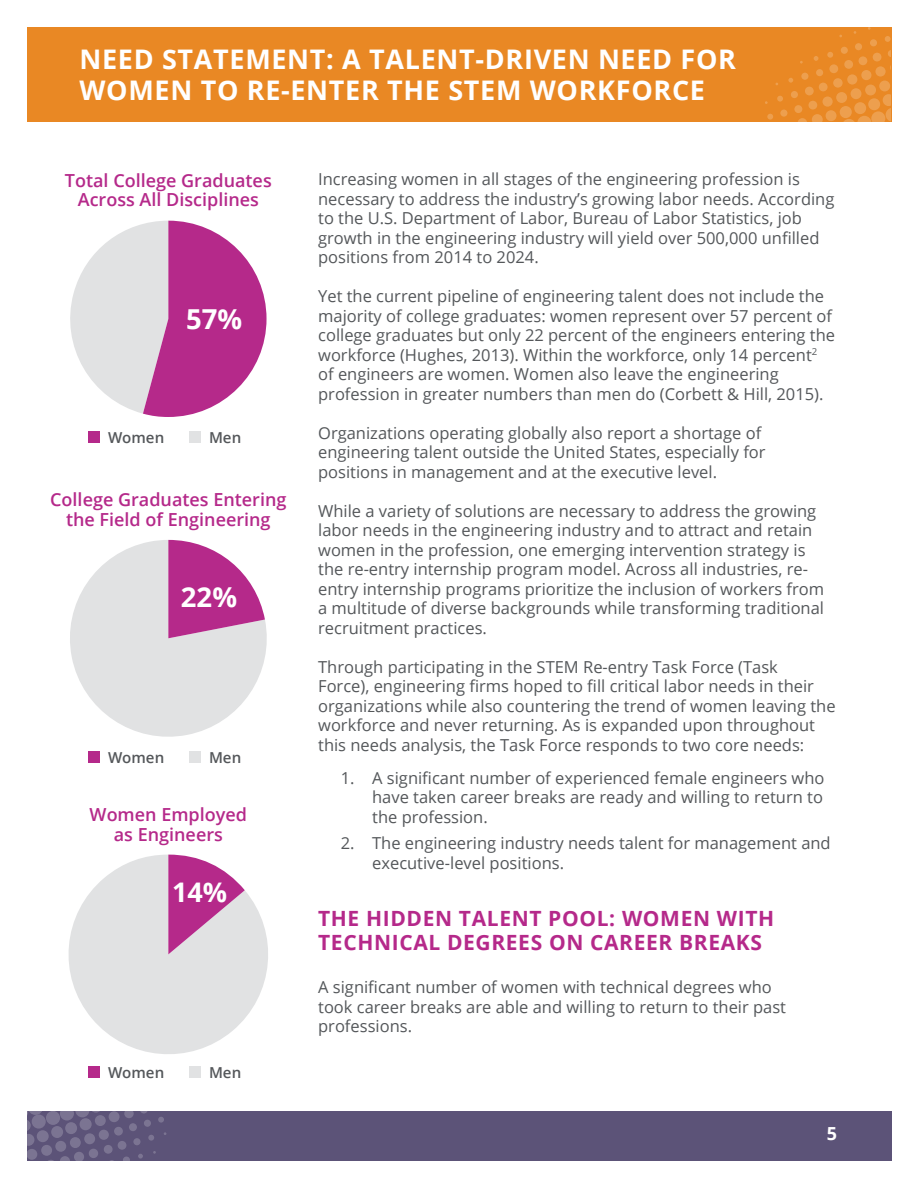
<style>
.page{position:relative;width:918px;height:1188px;background:#fff}
.page>*{position:absolute;margin:0;border:0;box-sizing:border-box;transform-origin:0 0}
.t1{font:700 27.45px "Open Sans";color:#fff}
.t2{font:700 27px/31.5px "Open Sans";letter-spacing:.025em;color:#fff}
.t3{font:700 21px/24px "Open Sans";letter-spacing:.03em;color:#b5298a}
.t4{font:600 18px/19.5px "Open Sans";color:#b5298a;text-align:center}
.t5{font:700 18px "Open Sans";color:#fff}
.t6{font:16.5px/19.5px "Open Sans";color:#54575a}
.t7{font:600 15.15px "Open Sans";color:#54575a}
</style>
<div class="page">
<div style="left:27px;top:1111px;width:864px;height:50px;background:#5c5378"></div>
<svg style="left:138px;top:1154px;width:5px;height:5px"></svg>
<svg style="left:148px;top:1135px;width:6px;height:6px"></svg>
<svg style="left:158px;top:1117px;width:6px;height:6px"></svg>
<svg style="left:123px;top:1157px;width:7px;height:4px"></svg>
<div style="left:133px;top:1138px;width:8px;height:7px;background:#7b7492;border-radius:50%"></div>
<div style="left:129px;top:1123px;width:8px;height:8px;background:#7b7492;border-radius:50%"></div>
<svg style="left:140px;top:1111px;width:7px;height:2px"></svg>
<div style="left:144px;top:1120px;width:7px;height:7px;background:#7b7492;border-radius:50%"></div>
<div style="left:89px;top:1149px;width:9px;height:9px;background:#7b7492;border-radius:50%"></div>
<svg style="left:124px;top:1111px;width:10px;height:7px"></svg>
<div style="left:84px;top:1133px;width:11px;height:11px;background:#7b7492;border-radius:50%"></div>
<div style="left:95px;top:1115px;width:11px;height:11px;background:#7b7492;border-radius:50%"></div>
<div style="left:109px;top:1111px;width:11px;height:11px;background:#7b7492;border-radius:50%"></div>
<svg style="left:60px;top:1111px;width:40px;height:10px"></svg>
<div style="left:46px;top:1111px;width:14px;height:14px;background:#7b7492;border-radius:50%"></div>
<svg style="left:32px;top:1115px;width:14px;height:14px"></svg>
<div style="left:80px;top:1118px;width:12px;height:12px;background:#7b7492;border-radius:50%"></div>
<div style="left:70px;top:1137px;width:11px;height:11px;background:#7b7492;border-radius:50%"></div>
<div style="left:55px;top:1141px;width:11px;height:11px;background:#7b7492;border-radius:50%"></div>
<div style="left:41px;top:1145px;width:11px;height:11px;background:#7b7492;border-radius:50%"></div>
<div style="left:27px;top:1149px;width:10px;height:11px;background:#7b7492;border-radius:50%"></div>
<svg style="left:27px;top:1111px;width:16px;height:35px"></svg>
<div style="left:37px;top:1130px;width:12px;height:12px;background:#7b7492;border-radius:50%"></div>
<div style="left:51px;top:1126px;width:12px;height:12px;background:#7b7492;border-radius:50%"></div>
<div style="left:65px;top:1122px;width:12px;height:12px;background:#7b7492;border-radius:50%"></div>
<div style="left:99px;top:1130px;width:10px;height:10px;background:#7b7492;border-radius:50%"></div>
<svg style="left:48px;top:1152px;width:36px;height:9px"></svg>
<div style="left:104px;top:1145px;width:9px;height:9px;background:#7b7492;border-radius:50%"></div>
<div style="left:118px;top:1141px;width:8px;height:9px;background:#7b7492;border-radius:50%"></div>
<div style="left:114px;top:1127px;width:9px;height:9px;background:#7b7492;border-radius:50%"></div>
<svg style="left:68px;top:855px;width:200px;height:199px;fill:#e1e2e3"></svg>
<svg style="left:168px;top:855px;width:77px;height:99px;background:#cb7bb3"></svg>
<div style="left:27px;top:27px;width:864px;height:94px;background:#e98824"></div>
<svg style="left:814px;top:56px;width:4px;height:5px"></svg>
<svg style="left:788px;top:78px;width:5px;height:5px"></svg>
<svg style="left:885px;top:36px;width:6px;height:6px"></svg>
<svg style="left:827px;top:52px;width:6px;height:6px"></svg>
<svg style="left:777px;top:96px;width:6px;height:6px"></svg>
<svg style="left:767px;top:114px;width:6px;height:6px"></svg>
<div style="left:841px;top:47px;width:7px;height:7px;background:#ed9f4e;border-radius:50%"></div>
<div style="left:816px;top:69px;width:7px;height:7px;background:#ed9f4e;border-radius:50%"></div>
<div style="left:801px;top:73px;width:7px;height:7px;background:#ed9f4e;border-radius:50%"></div>
<div style="left:791px;top:91px;width:7px;height:7px;background:#ed9f4e;border-radius:50%"></div>
<div style="left:794px;top:105px;width:8px;height:8px;background:#ed9f4e;border-radius:50%"></div>
<div style="left:780px;top:110px;width:7px;height:7px;background:#ed9f4e;border-radius:50%"></div>
<svg style="left:829px;top:64px;width:9px;height:9px"></svg>
<svg style="left:833px;top:78px;width:10px;height:10px"></svg>
<div style="left:847px;top:74px;width:10px;height:11px;background:#ed9f4e;border-radius:50%"></div>
<div style="left:836px;top:92px;width:11px;height:11px;background:#ed9f4e;border-radius:50%"></div>
<div style="left:826px;top:110px;width:11px;height:11px;background:#ed9f4e;border-radius:50%"></div>
<svg style="left:798px;top:114px;width:25px;height:7px"></svg>
<div style="left:840px;top:106px;width:12px;height:12px;background:#ed9f4e;border-radius:50%"></div>
<div style="left:851px;top:88px;width:10px;height:11px;background:#ed9f4e;border-radius:50%"></div>
<div style="left:865px;top:85px;width:11px;height:10px;background:#ed9f4e;border-radius:50%"></div>
<div style="left:879px;top:81px;width:11px;height:10px;background:#ed9f4e;border-radius:50%"></div>
<svg style="left:842px;top:94px;width:49px;height:28px"></svg>
<div style="left:868px;top:98px;width:12px;height:12px;background:#ed9f4e;border-radius:50%"></div>
<div style="left:854px;top:102px;width:12px;height:12px;background:#ed9f4e;border-radius:50%"></div>
<div style="left:823px;top:96px;width:10px;height:11px;background:#ed9f4e;border-radius:50%"></div>
<div style="left:861px;top:70px;width:10px;height:10px;background:#ed9f4e;border-radius:50%"></div>
<svg style="left:875px;top:66px;width:11px;height:11px"></svg>
<div style="left:819px;top:83px;width:9px;height:8px;background:#ed9f4e;border-radius:50%"></div>
<div style="left:805px;top:87px;width:9px;height:8px;background:#ed9f4e;border-radius:50%"></div>
<svg style="left:808px;top:101px;width:9px;height:9px"></svg>
<div style="left:844px;top:60px;width:9px;height:9px;background:#ed9f4e;border-radius:50%"></div>
<div style="left:873px;top:53px;width:8px;height:8px;background:#ed9f4e;border-radius:50%"></div>
<div style="left:859px;top:56px;width:8px;height:9px;background:#ed9f4e;border-radius:50%"></div>
<div style="left:870px;top:39px;width:7px;height:7px;background:#ed9f4e;border-radius:50%"></div>
<div style="left:855px;top:43px;width:7px;height:7px;background:#ed9f4e;border-radius:50%"></div>
<svg style="left:888px;top:50px;width:3px;height:7px"></svg>
<div style="left:88px;top:431px;width:12px;height:12px;background:#b5298a"></div>
<div style="left:88px;top:751px;width:12px;height:12px;background:#b5298a"></div>
<div style="left:88px;top:1066px;width:12px;height:12px;background:#b5298a"></div>
<svg style="left:70px;top:540px;width:197px;height:197px;fill:#e1e2e3"></svg>
<svg style="left:168px;top:540px;width:97px;height:98px"></svg>
<svg style="left:70px;top:221px;width:197px;height:196px"></svg>
<div style="left:189px;top:431px;width:12px;height:12px;background:#e1e2e3"></div>
<div style="left:189px;top:751px;width:12px;height:12px;background:#e1e2e3"></div>
<div style="left:189px;top:1066px;width:12px;height:12px;background:#e1e2e3"></div>
<h2 class="t2" style="left:80px;top:44px;width:658px">NEED STATEMENT: A TALENT-DRIVEN NEED FOR<br>WOMEN TO RE-ENTER THE STEM WORKFORCE</h2>
<p class="t4" style="left:65px;top:172px;width:208px">Total College Graduates<br>Across All Disciplines</p>
<h1 class="t1" style="left:186px;top:303px;width:58px">57%</h1>
<p class="t7" style="left:108px;top:431px;width:58px">Women</p>
<p class="t7" style="left:209px;top:431px;width:34px">Men</p>
<p class="t4" style="left:50px;top:492px;width:238px">College Graduates Entering the Field of Engineering</p>
<h1 class="t1" style="left:181px;top:582px;width:58px">22%</h1>
<p class="t7" style="left:108px;top:751px;width:58px">Women</p>
<p class="t7" style="left:209px;top:751px;width:34px">Men</p>
<p class="t4" style="left:90px;top:807px;width:159px">Women Employed as Engineers</p>
<h2 class="t2" style="left:172px;top:877px;width:57px">14%</h2>
<p class="t7" style="left:108px;top:1066px;width:58px">Women</p>
<p class="t7" style="left:209px;top:1066px;width:34px">Men</p>
<p class="t6" style="left:318px;top:171px;width:518px">Increasing women in all stages of the engineering profession is necessary to address the industry’s growing labor needs. According to the U.S. Department of Labor, Bureau of Labor Statistics, job growth in the engineering industry will yield over 500,000 unfilled positions from 2014 to 2024.</p>
<p class="t6" style="left:318px;top:288px;width:519px">Yet the current pipeline of engineering talent does not include the majority of college graduates: women represent over 57 percent of college graduates but only 22 percent of the engineers entering the workforce (Hughes, 2013). Within the workforce, only 14 percent<sup>2 </sup>of engineers are women. Women also leave the engineering profession in greater numbers than men do (Corbett &amp; Hill, 2015).</p>
<p class="t6" style="left:318px;top:423px;width:449px">Organizations operating globally also report a shortage of engineering talent outside the United States, especially for positions in management and at the executive level.</p>
<p class="t6" style="left:318px;top:503px;width:508px">While a variety of solutions are necessary to address the growing labor needs in the engineering industry and to attract and retain women in the profession, one emerging intervention strategy is the re-entry internship program model. Across all industries, re&shy;entry internship programs prioritize the inclusion of workers from a multitude of diverse backgrounds while transforming traditional recruitment practices.</p>
<p class="t6" style="left:318px;top:657px;width:519px">Through participating in the STEM Re-entry Task Force (Task<br>Force), engineering firms hoped to fill critical labor needs in their organizations while also countering the trend of women leaving the workforce and never returning. As is expanded upon throughout this needs analysis, the Task Force responds to two core needs:</p>
<p class="t6" style="left:372px;top:768px;width:454px;text-align:justify;text-indent:-31px">1. A significant number of experienced female engineers who have taken career breaks are ready and willing to return to the profession.</p>
<p class="t6" style="left:372px;top:835px;width:460px;text-indent:-31px">2. The engineering industry needs talent for management and executive-level positions.</p>
<p class="t3" style="left:318px;top:906px;width:458px">THE HIDDEN TALENT POOL: WOMEN WITH<br>TECHNICAL DEGREES ON CAREER BREAKS</p>
<p class="t6" style="left:318px;top:977px;width:469px">A significant number of women with technical degrees who took career breaks are able and willing to return to their past professions.</p>
<p class="t5" style="left:827px;top:1123px;width:12px">5</p>
</div>
